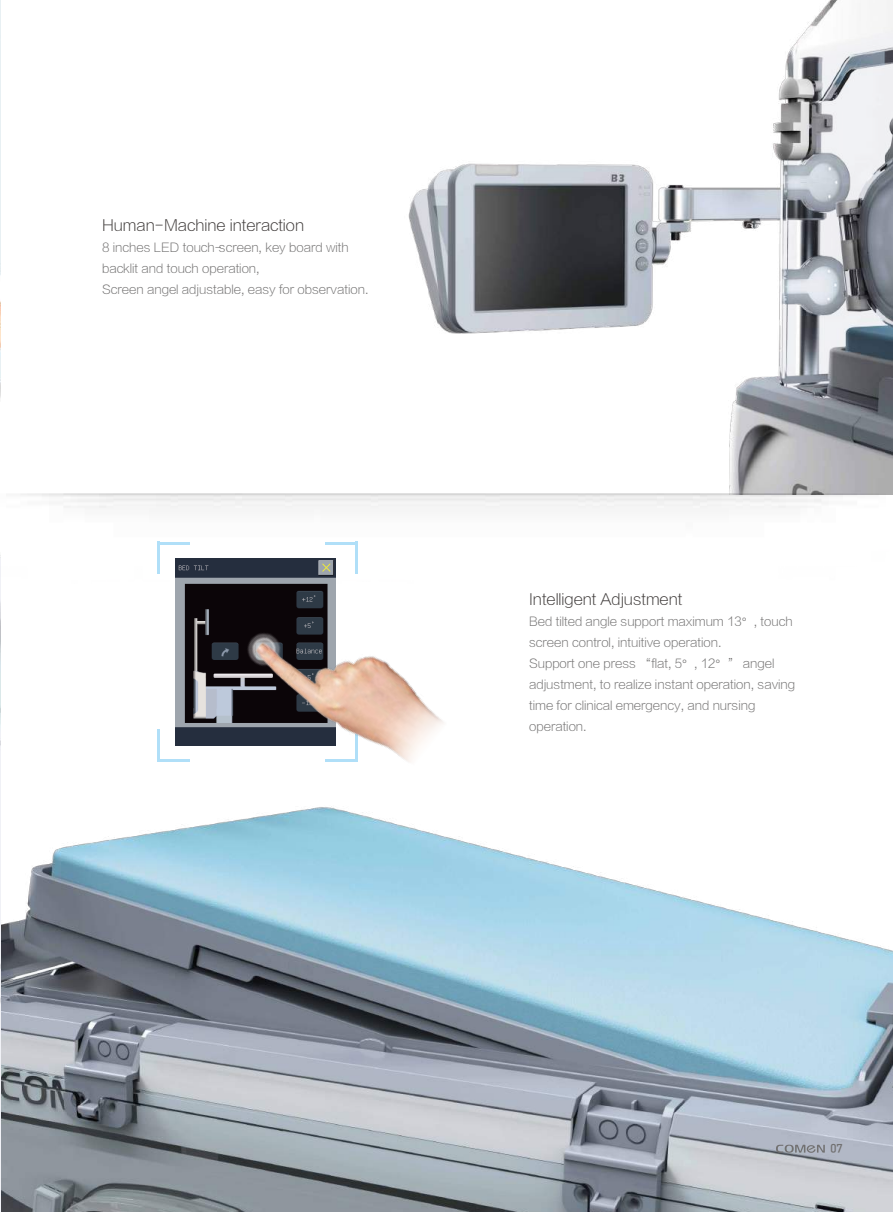
<style>
.page{position:relative;width:893px;height:1212px;background:#fff}
.page>*{position:absolute;margin:0;border:0;box-sizing:border-box;transform-origin:0 0}
.t1{font:15px "FZLTXHJW GB1 0";color:#3e3a39}
.t2{font:12px/21px "FZLTXHJW GB1 0";color:#727171}
.t3{font:12px "DIN";color:#727171}
</style>
<div class="page">
<img style="left:0;top:0;width:1px;height:1212px">
<img style="left:408px;top:0;width:485px;height:493px">
<img style="left:0;top:493px;width:893px;height:91px">
<img style="left:1px;top:631px;width:892px;height:581px">
<svg style="left:776px;top:1145px;width:49px;height:8px"></svg>
<img style="left:176px;top:559px;width:15px;height:186px">
<hr style="left:157px;top:542px;width:3px;height:32px;background:#b0dff8">
<hr style="left:157px;top:542px;width:33px;height:2px;background:#b0dff8">
<hr style="left:157px;top:759px;width:33px;height:3px;background:#b0dff8">
<hr style="left:157px;top:729px;width:3px;height:33px;background:#b0dff8">
<img style="left:191px;top:540px;width:296px;height:286px">
<p class="t1" style="left:102px;top:217px;width:204px">Human- Machine interaction</p>
<p class="t2" style="left:102px;top:237px;width:268px">8 inches LED touch-screen, key board with backlit and touch operation,<br>Screen angel adjustable, easy for observation.</p>
<p class="t1" style="left:529px;top:591px;width:155px">Intelligent Adjustment</p>
<p class="t2" style="left:529px;top:611px;width:268px">Bed tilted angle support maximum 13°, touch screen control, intuitive operation.<br>Support one press “flat, 5°, 12°” angel adjustment, to realize instant operation, saving time for clinical emergency, and nursing operation.</p>
<p class="t3" style="left:830px;top:1143px;width:14px">07</p>
</div>
